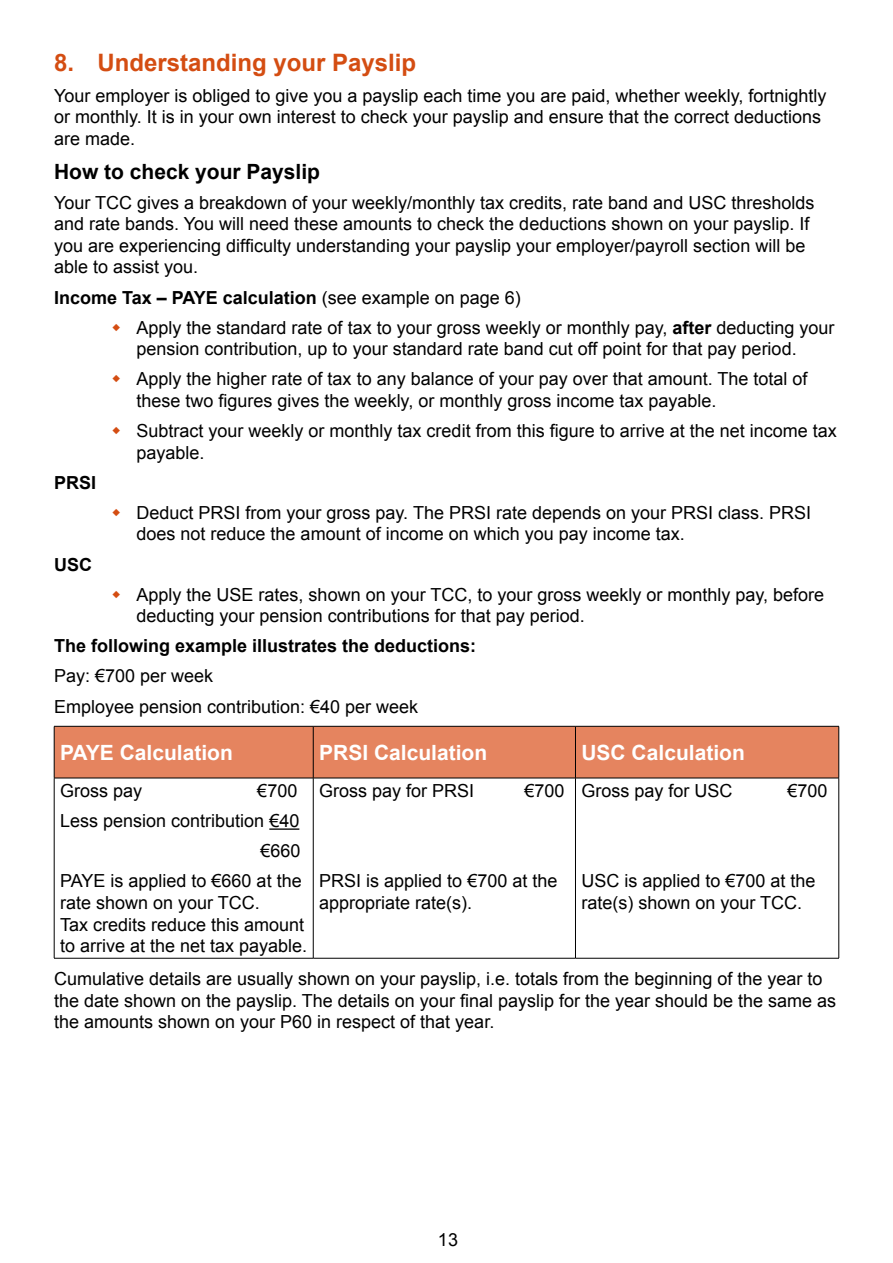
<style>
.page{position:relative;width:893px;height:1263px;background:#fff}
.page>*{position:absolute;margin:0;border:0;box-sizing:border-box;transform-origin:0 0}
.t1{font:700 24px "Arial";color:#d44d12}
.t2{font:700 21px "Arial";color:#fff}
.t3{font:700 21px "Arial";color:#000}
.t4{font:18px/21.6px "Arial";color:#000}
.t5{font:700 18px "Arial";color:#000}
.s1{font-weight:700}
</style>
<div class="page">
<div style="left:55px;top:727px;width:783px;height:51px;background:#e5845f"></div>
<hr style="left:54px;top:726px;width:259px;height:1px;background:#000">
<hr style="left:54px;top:726px;width:1px;height:52px;background:#000">
<hr style="left:313px;top:726px;width:262px;height:1px;background:#000">
<hr style="left:313px;top:726px;width:1px;height:52px;background:#000">
<hr style="left:575px;top:726px;width:264px;height:1px;background:#000">
<hr style="left:575px;top:726px;width:1px;height:52px;background:#000">
<hr style="left:838px;top:726px;width:1px;height:52px;background:#000">
<hr style="left:54px;top:778px;width:259px;height:1px;background:#000">
<hr style="left:54px;top:778px;width:1px;height:180px;background:#000">
<hr style="left:313px;top:778px;width:262px;height:1px;background:#000">
<hr style="left:313px;top:778px;width:1px;height:180px;background:#000">
<hr style="left:575px;top:778px;width:264px;height:1px;background:#000">
<hr style="left:575px;top:778px;width:1px;height:180px;background:#000">
<hr style="left:838px;top:778px;width:1px;height:180px;background:#000">
<hr style="left:54px;top:958px;width:259px;height:1px;background:#000">
<hr style="left:313px;top:958px;width:262px;height:1px;background:#000">
<hr style="left:575px;top:958px;width:264px;height:1px;background:#000">
<hr style="left:269px;top:828px;width:30px;height:2px;background:#000">
<h1 class="t1" style="left:54px;top:47px;width:364px">8. Understanding your Payslip</h1>
<p class="t4" style="left:54px;top:85px;width:774px">Your employer is obliged to give you a payslip each time you are paid, whether weekly, fortnightly or monthly. It is in your own interest to check your payslip and ensure that the correct deductions are made.</p>
<p class="t3" style="left:54px;top:157px;width:268px">How to check your Payslip</p>
<p class="t4" style="left:54px;top:192px;width:762px">Your TCC gives a breakdown of your weekly/monthly tax credits, rate band and USC thresholds and rate bands. You will need these amounts to check the deductions shown on your payslip. If you are experiencing difficulty understanding your payslip your employer/payroll section will be able to assist you.</p>
<p class="t4" style="left:137px;top:282px;width:700px;line-height:30.2px;text-indent:-83px"><span class="s1">Income Tax – PAYE calculation</span> (see example on page 6)<br>Apply the standard rate of tax to your gross weekly or monthly pay, <span class="s1">after</span> deducting your</p>
<p class="t4" style="left:137px;top:334px;width:673px;line-height:30.2px">pension contribution, up to your standard rate band cut off point for that pay period.<br>Apply the higher rate of tax to any balance of your pay over that amount. The total of</p>
<p class="t4" style="left:137px;top:386px;width:702px;line-height:30.2px">these two figures gives the weekly, or monthly gross income tax payable.<br>Subtract your weekly or monthly tax credit from this figure to arrive at the net income tax</p>
<p class="t4" style="left:137px;top:442px;width:70px">payable.</p>
<p class="t5" style="left:54px;top:470px;width:44px">PRSI</p>
<p class="t4" style="left:137px;top:502px;width:676px">Deduct PRSI from your gross pay. The PRSI rate depends on your PRSI class. PRSI does not reduce the amount of income on which you pay income tax.</p>
<p class="t5" style="left:54px;top:552px;width:39px">USC</p>
<p class="t4" style="left:137px;top:584px;width:689px">Apply the USE rates, shown on your TCC, to your gross weekly or monthly pay, before deducting your pension contributions for that pay period.</p>
<p class="t5" style="left:54px;top:634px;width:424px">The following example illustrates the deductions:</p>
<p class="t4" style="left:54px;top:661px;width:366px;line-height:30.2px">Pay: €700 per week<br>Employee pension contribution: €40 per week</p>
<p class="t2" style="left:60px;top:738px;width:174px">PAYE Calculation</p>
<p class="t2" style="left:319px;top:738px;width:170px">PRSI Calculation</p>
<p class="t2" style="left:581px;top:738px;width:165px">USC Calculation</p>
<p class="t4" style="left:60px;top:780px;width:84px">Gross pay</p>
<p class="t4" style="left:319px;top:780px;width:157px">Gross pay for PRSI</p>
<p class="t4" style="left:524px;top:780px;width:42px">€700</p>
<p class="t4" style="left:581px;top:780px;width:153px">Gross pay for USC</p>
<p class="t4" style="left:788px;top:780px;width:42px">€700</p>
<p class="t4" style="left:60px;top:776px;width:243px;line-height:30.2px;text-align:right">€700<br>Less pension contribution €40 €660<br>PAYE is applied to €660 at the</p>
<p class="t4" style="left:60px;top:892px;width:249px">rate shown on your TCC.<br>Tax credits reduce this amount to arrive at the net tax payable.</p>
<p class="t4" style="left:319px;top:870px;width:240px">PRSI is applied to €700 at the appropriate rate(s).</p>
<p class="t4" style="left:581px;top:870px;width:236px">USC is applied to €700 at the rate(s) shown on your TCC.</p>
<p class="t4" style="left:54px;top:968px;width:784px">Cumulative details are usually shown on your payslip, i.e. totals from the beginning of the year to the date shown on the payslip. The details on your final payslip for the year should be the same as the amounts shown on your P60 in respect of that year.</p>
<p class="t4" style="left:438px;top:1229px;width:22px">13</p>
</div>
